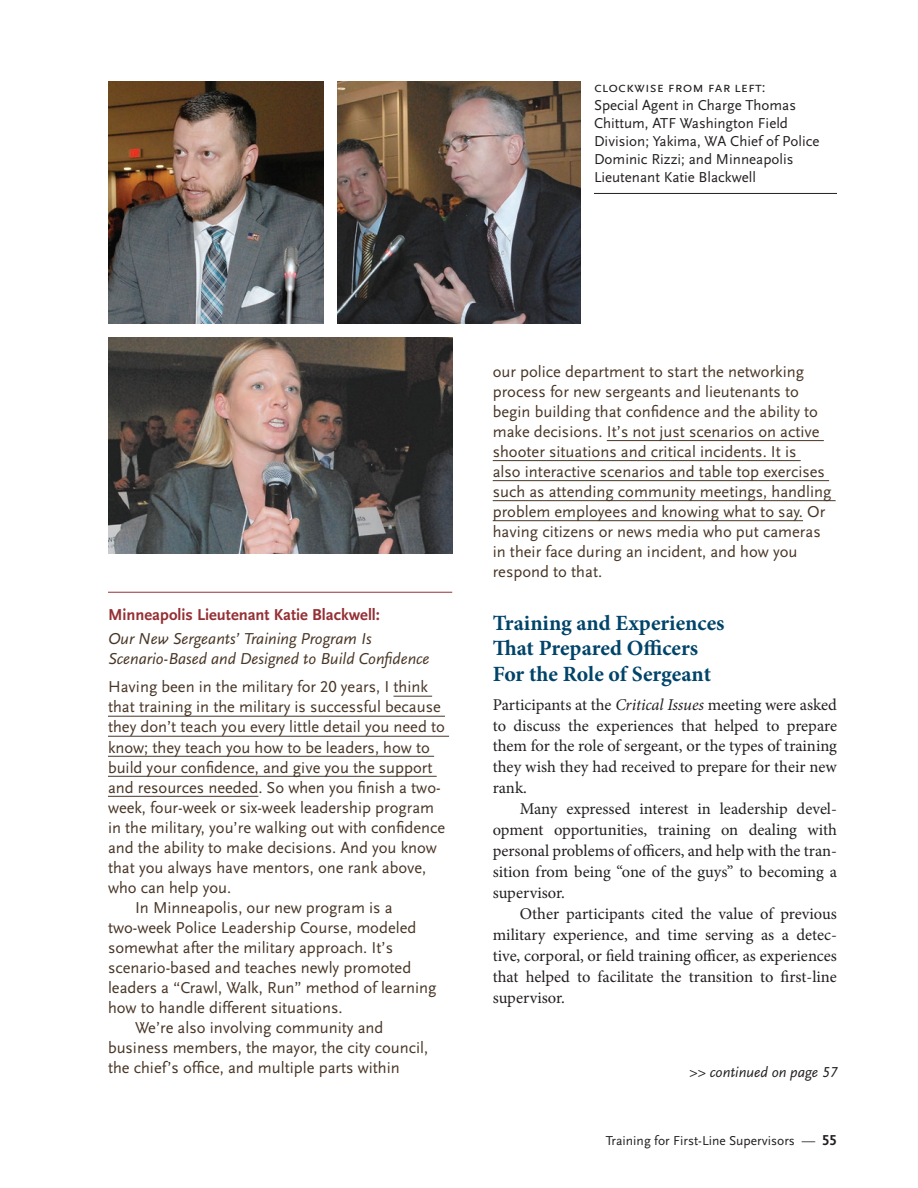
<style>
.page{position:relative;width:918px;height:1188px;background:#fff}
.page>*{position:absolute;margin:0;border:0;box-sizing:border-box;transform-origin:0 0}
._03_-_heading_1{font:700 21.75px/25.5px "Minion Pro";color:#00446a}
.quote_-_text{font:16.5px/20px "Scala Sans LF";color:#483626}
.quote_-_text_-_no_in{font:16.5px/20.1px "Scala Sans LF";color:#483626}
._05_-_body_text{font:16.5px/21px "Minion Pro";color:#231f20;text-align:justify}
._05_-_body_text_-_fl{font:16.5px/20.7px "Minion Pro";color:#231f20;text-align:justify}
.quote_-_title{font:italic 16.5px/19.5px "Scala Sans LF";color:#483626}
.quote_-_name{font:700 16.5px "Scala Sans LF";color:#943035}
.photo_caption_-_line{font:15px/18px "Scala Sans LF";color:#231f20}
.photo_caption_-_line-2{font:italic 15px "Scala Sans LF";color:#231f20}
.t1{font:13.5px "Scala Sans LF";color:#231f20}
.s1{font-family:"Scala Sans LF Caps"}
.s2{font-style:italic}
.s3{font-weight:700;font-size:15px}
</style>
<div class="page">
<hr style="left:607px;top:440px;width:217px;height:1px;background:#483626">
<hr style="left:493px;top:460px;width:308px;height:1px;background:#483626">
<hr style="left:493px;top:480px;width:336px;height:1px;background:#483626">
<hr style="left:493px;top:500px;width:343px;height:1px;background:#483626">
<hr style="left:493px;top:520px;width:310px;height:1px;background:#483626">
<hr style="left:108px;top:592px;width:344px;height:1px;background:#943035">
<hr style="left:394px;top:696px;width:38px;height:1px;background:#483626">
<hr style="left:108px;top:716px;width:337px;height:1px;background:#483626">
<hr style="left:108px;top:736px;width:341px;height:1px;background:#483626">
<hr style="left:108px;top:756px;width:326px;height:1px;background:#483626">
<hr style="left:108px;top:776px;width:329px;height:1px;background:#483626">
<hr style="left:108px;top:796px;width:150px;height:1px;background:#483626">
<img style="left:108px;top:81px;width:216px;height:243px">
<img style="left:338px;top:81px;width:242px;height:243px">
<img style="left:108px;top:338px;width:344px;height:216px">
<hr style="left:594px;top:193px;width:243px;height:1px;background:#231f20">
<p class="photo_caption_-_line" style="left:594px;top:79px;width:227px"><span class="s1">clockwise from far left:<br></span>Special Agent in Charge Thomas<br>Chittum, ATF Washington Field<br>Division; Yakima, WA Chief of Police<br>Dominic Rizzi; and Minneapolis<br>Lieutenant Katie Blackwell</p>
<p class="quote_-_name" style="left:108px;top:605px;width:274px">Minneapolis Lieutenant Katie Blackwell:</p>
<p class="quote_-_title" style="left:108px;top:629px;width:323px">Our New Sergeants’ Training Program Is<br>Scenario-Based and Designed to Build Confidence</p>
<p class="quote_-_text_-_no_in" style="left:108px;top:677px;width:339px">Having been in the military for 20 years, I think that training in the military is successful because they don’t teach you every little detail you need to know; they teach you how to be leaders, how to build your confidence, and give you the support and resources needed. So when you finish a two&shy;week, four-week or six-week leadership program in the military, you’re walking out with confidence and the ability to make decisions. And you know that you always have mentors, one rank above, who can help you.</p>
<p class="quote_-_text" style="left:108px;top:898px;width:330px;text-indent:27px">In Minneapolis, our new program is a two-week Police Leadership Course, modeled somewhat after the military approach. It’s scenario-based and teaches newly promoted leaders a “Crawl, Walk, Run” method of learning how to handle different situations.</p>
<p class="quote_-_text" style="left:108px;top:1018px;width:322px;text-indent:27px">We’re also involving community and business members, the mayor, the city council, the chief’s office, and multiple parts within</p>
<p class="quote_-_text" style="left:493px;top:362px;width:340px">our police department to start the networking process for new sergeants and lieutenants to begin building that confidence and the ability to make decisions. It’s not just scenarios on active shooter situations and critical incidents. It is<br>also interactive scenarios and table top exercises such as attending community meetings, handling problem employees and knowing what to say. Or having citizens or news media who put cameras in their face during an incident, and how you respond to that.</p>
<p class="_03_-_heading_1" style="left:493px;top:610px;width:233px">Training and Experiences<br>That Prepared Officers<br>For the Role of Sergeant</p>
<p class="_05_-_body_text_-_fl" style="left:493px;top:695px;width:346px">Participants at the <span class="s2">Critical Issues</span> meeting were asked to discuss the experiences that helped to prepare them for the role of sergeant, or the types of training they wish they had received to prepare for their new rank.</p>
<p class="_05_-_body_text" style="left:493px;top:798px;width:346px;text-indent:27px">Many expressed interest in leadership devel&shy;opment opportunities, training on dealing with personal problems of officers, and help with the tran&shy;sition from being “one of the guys” to becoming a supervisor.</p>
<p class="_05_-_body_text" style="left:493px;top:903px;width:346px;text-indent:27px">Other participants cited the value of previous military experience, and time serving as a detec&shy;tive, corporal, or field training officer, as experiences that helped to facilitate the transition to first-line supervisor.</p>
<p class="photo_caption_-_line-2" style="left:689px;top:1064px;width:149px">&gt;&gt; continued on page 57</p>
<p class="t1" style="left:606px;top:1133px;width:233px">Training for First-Line Supervisors — <span class="s3">55</span></p>
</div>
